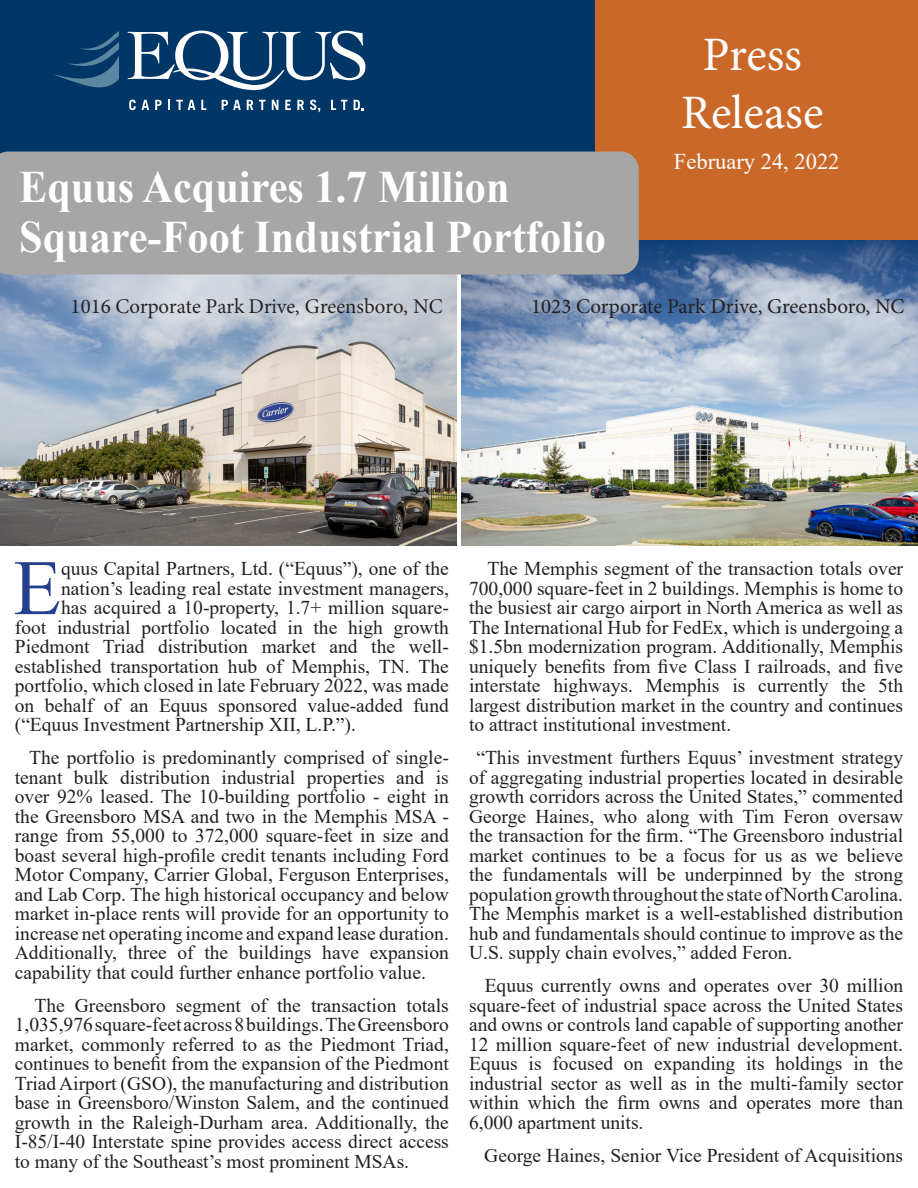
<style>
.page{position:relative;width:918px;height:1188px;background:#fff}
.page>*{position:absolute;margin:0;border:0;box-sizing:border-box;transform-origin:0 0}
.Drop_Cap{font:78.45px "Times New Roman";color:#253f8e}
.t1{font:48px "Minion Pro";color:#fff}
.t2{font:700 45px/49.5px "Times New Roman";color:#fff;scale:.94 1}
.t3{font:22.5px "Times New Roman";color:#fff}
.t4{font:21px "Minion Variable Concept";color:#231f20}
.t5{font:21px "Minion Pro";letter-spacing:-.005em;color:#231f20}
.Drop_Cap-2{font:19.5px/19.5px "Times New Roman";color:#231f20;text-align:justify}
.s1{font-family:"Minion Pro"}
</style>
<div class="page">
<img style="left:0;top:274px;width:457px;height:272px">
<img style="left:461px;top:240px;width:457px;height:306px">
<div style="left:0;top:0;width:700px;height:240px;background:#003767"></div>
<svg style="left:128px;top:31px;width:237px;height:59px"></svg>
<svg style="left:129px;top:100px;width:7px;height:10px"></svg>
<svg style="left:142px;top:100px;width:7px;height:10px"></svg>
<svg style="left:155px;top:100px;width:7px;height:10px"></svg>
<svg style="left:168px;top:100px;width:2px;height:10px"></svg>
<svg style="left:176px;top:100px;width:19px;height:10px"></svg>
<svg style="left:201px;top:100px;width:5px;height:10px"></svg>
<svg style="left:222px;top:100px;width:19px;height:10px"></svg>
<svg style="left:247px;top:100px;width:6px;height:10px"></svg>
<svg style="left:259px;top:100px;width:7px;height:10px"></svg>
<svg style="left:272px;top:100px;width:6px;height:10px"></svg>
<svg style="left:285px;top:100px;width:6px;height:10px"></svg>
<svg style="left:297px;top:100px;width:7px;height:10px"></svg>
<svg style="left:310px;top:100px;width:10px;height:12px"></svg>
<svg style="left:331px;top:100px;width:16px;height:10px"></svg>
<svg style="left:354px;top:100px;width:10px;height:10px"></svg>
<svg style="left:54px;top:31px;width:65px;height:57px"></svg>
<div style="left:595px;top:0;width:323px;height:240px;background:#ca6829"></div>
<div style="left:0;top:152px;width:639px;height:122px;background:#a6a6a6"></div>
<p class="t1" style="left:703px;top:23px;width:101px">Press</p>
<p class="t1" style="left:681px;top:81px;width:144px">Release</p>
<p class="t3" style="left:674px;top:145px;width:167px">February 24, 2022</p>
<p class="t2" style="left:19px;top:161px;width:626px">Equus Acquires 1.7 Million<br>Square-Foot Industrial Portfolio</p>
<p class="t4" style="left:71px;top:292px;width:374px">101<span class="s1">6</span> Corporate Park Drive, Greensboro, NC</p>
<p class="t5" style="left:531px;top:293px;width:375px">1023 Corporate Park Drive, Greensboro, NC</p>
<p class="Drop_Cap" style="left:13px;top:533px;width:49px">E</p>
<p class="Drop_Cap-2" style="left:61px;top:558px;width:389px">quus Capital Partners, Ltd. (“Equus”), one of the</p>
<p class="Drop_Cap-2" style="left:61px;top:578px;width:389px">nation’s leading real estate investment managers,</p>
<p class="Drop_Cap-2" style="left:61px;top:597px;width:389px">has acquired a 10-property, 1.7+ million square-</p>
<p class="Drop_Cap-2" style="left:15px;top:617px;width:436px">foot industrial portfolio located in the high growth</p>
<p class="Drop_Cap-2" style="left:15px;top:636px;width:436px">Piedmont Triad distribution market and the well-</p>
<p class="Drop_Cap-2" style="left:15px;top:656px;width:436px">established transportation hub of Memphis, TN. The</p>
<p class="Drop_Cap-2" style="left:15px;top:675px;width:436px">portfolio, which closed in late February 2022, was made</p>
<p class="Drop_Cap-2" style="left:15px;top:695px;width:436px">on behalf of an Equus sponsored value-added fund</p>
<p class="Drop_Cap-2" style="left:15px;top:714px;width:343px">(“Equus Investment Partnership XII, L.P.”).</p>
<p class="Drop_Cap-2" style="left:15px;top:747px;width:436px;text-indent:14px">The portfolio is predominantly comprised of single&shy;tenant bulk distribution industrial properties and is over 92% leased. The 10-building portfolio - eight in the Greensboro MSA and two in the Memphis MSA - range from 55,000 to 372,000 square-feet in size and boast several high-profile credit tenants including Ford Motor Company, Carrier Global, Ferguson Enterprises, and Lab Corp. The high historical occupancy and below market in-place rents will provide for an opportunity to increase net operating income and expand lease duration.<br>Additionally, three of the buildings have expansion capability that could further enhance portfolio value.</p>
<p class="Drop_Cap-2" style="left:15px;top:995px;width:436px;text-indent:20px">The Greensboro segment of the transaction totals 1,035,976 square-feet across 8 buildings. The Greensboro market, commonly referred to as the Piedmont Triad, continues to benefit from the expansion of the Piedmont Triad Airport (GSO), the manufacturing and distribution base in Greensboro/Winston Salem, and the continued growth in the Raleigh-Durham area. Additionally, the I-85/I-40 Interstate spine provides access direct access to many of the Southeast’s most prominent MSAs.</p>
<p class="Drop_Cap-2" style="left:469px;top:558px;width:436px;text-indent:19px">The Memphis segment of the transaction totals over 700,000 square-feet in 2 buildings. Memphis is home to the busiest air cargo airport in North America as well as The International Hub for FedEx, which is undergoing a $1.5bn modernization program. Additionally, Memphis uniquely benefits from five Class I railroads, and five interstate highways. Memphis is currently the 5th largest distribution market in the country and continues to attract institutional investment.</p>
<p class="Drop_Cap-2" style="left:469px;top:747px;width:436px;text-indent:7px">“This investment furthers Equus’ investment strategy of aggregating industrial properties located in desirable growth corridors across the United States,” commented George Haines, who along with Tim Feron oversaw the transaction for the firm. “The Greensboro industrial market continues to be a focus for us as we believe the fundamentals will be underpinned by the strong population growth throughout the state of North Carolina.<br>The Memphis market is a well-established distribution hub and fundamentals should continue to improve as the U.S. supply chain evolves,” added Feron.</p>
<p class="Drop_Cap-2" style="left:469px;top:975px;width:436px;text-indent:16px">Equus currently owns and operates over 30 million square-feet of industrial space across the United States and owns or controls land capable of supporting another 12 million square-feet of new industrial development.<br>Equus is focused on expanding its holdings in the industrial sector as well as in the multi-family sector within which the firm owns and operates more than 6,000 apartment units.</p>
<p class="Drop_Cap-2" style="left:484px;top:1145px;width:420px">George Haines, Senior Vice President of Acquisitions</p>
</div>
